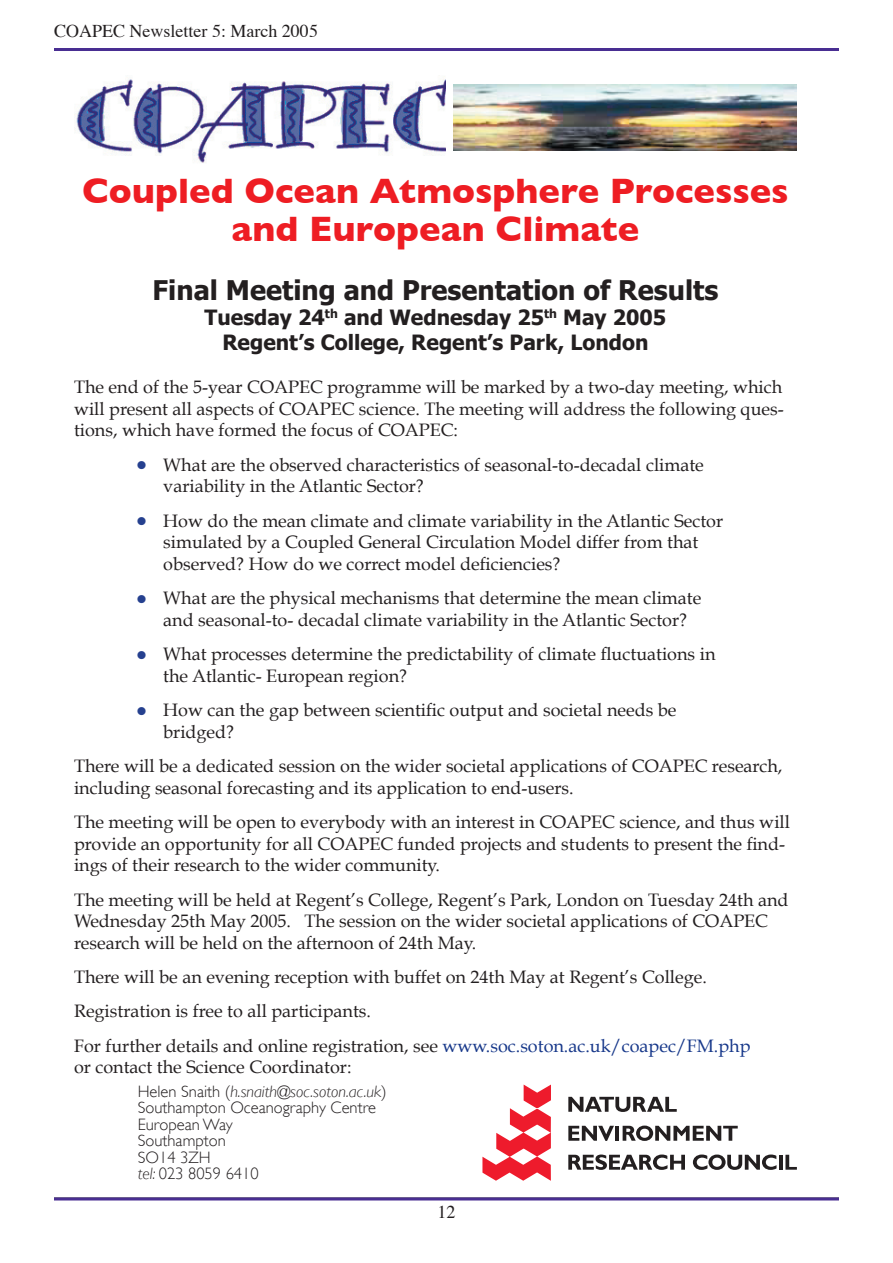
<style>
.page{position:relative;width:893px;height:1263px;background:#fff}
.page>*{position:absolute;margin:0;border:0;box-sizing:border-box;transform-origin:0 0}
.t1{font:700 36px/37.5px "Gill Sans";letter-spacing:.005em;color:#ee1d23;text-align:center}
.t2{font:700 27px "Tahoma";color:#231f20}
.t3{font:700 21px/25.2px "Tahoma";color:#231f20;text-align:center}
.t4{font:18px/21.6px "Book Antiqua";color:#231f20}
.t5{font:18px "Times";color:#231f20}
.t6{font:300 16.5px/16.5px "Gill Sans";color:#231f20}
.s1{font-size:27px;color:#25408f}
.s2{color:#17388a}
.s3{font-style:italic}
</style>
<div class="page">
<hr style="left:54px;top:48px;width:785px;height:3px;background:#492e92">
<hr style="left:54px;top:1197px;width:785px;height:3px;background:#492e92">
<img style="left:74px;top:79px;width:371px;height:84px">
<img style="left:454px;top:84px;width:343px;height:66px">
<svg style="left:568px;top:1097px;width:109px;height:15px"></svg>
<svg style="left:568px;top:1126px;width:46px;height:15px"></svg>
<hr style="left:615px;top:1126px;width:4px;height:15px;background:#231f20">
<svg style="left:623px;top:1125px;width:115px;height:16px"></svg>
<svg style="left:568px;top:1154px;width:117px;height:16px"></svg>
<svg style="left:693px;top:1154px;width:83px;height:16px"></svg>
<hr style="left:779px;top:1155px;width:4px;height:15px;background:#231f20">
<svg style="left:785px;top:1155px;width:12px;height:15px"></svg>
<svg style="left:482px;top:1084px;width:69px;height:97px"></svg>
<p class="t5" style="left:54px;top:19px;width:265px">COAPEC Newsletter 5: March 2005</p>
<h1 class="t1" style="left:82px;top:172px;width:708px">Coupled Ocean Atmosphere Processes and European Climate</h1>
<h2 class="t2" style="left:153px;top:273px;width:567px">Final Meeting and Presentation of Results</h2>
<p class="t3" style="left:205px;top:304px;width:463px">Tuesday 24<sup>th</sup> and Wednesday 25<sup>th</sup> May 2005<br>Regent’s College, Regent’s Park, London</p>
<p class="t4" style="left:74px;top:376px;width:711px;text-align:justify">The end of the 5-year COAPEC programme will be marked by a two-day meeting, which will present all aspects of COAPEC science. The meeting will address the following ques&shy;tions, which have formed the focus of COAPEC:</p>
<p class="t4" style="left:163px;top:454px;width:542px;text-indent:-30px"><span class="s1">•</span> What are the observed characteristics of seasonal-to-decadal climate variability in the Atlantic Sector?</p>
<p class="t4" style="left:163px;top:510px;width:561px;text-indent:-30px"><span class="s1">•</span> How do the mean climate and climate variability in the Atlantic Sector simulated by a Coupled General Circulation Model differ from that observed? How do we correct model deficiencies?</p>
<p class="t4" style="left:163px;top:587px;width:539px;text-indent:-30px"><span class="s1">•</span> What are the physical mechanisms that determine the mean climate and seasonal-to- decadal climate variability in the Atlantic Sector?</p>
<p class="t4" style="left:163px;top:643px;width:554px;text-indent:-30px"><span class="s1">•</span> What processes determine the predictability of climate fluctuations in the Atlantic- European region?</p>
<p class="t4" style="left:163px;top:699px;width:515px;text-indent:-30px"><span class="s1">•</span> How can the gap between scientific output and societal needs be bridged?</p>
<p class="t4" style="left:74px;top:755px;width:710px">There will be a dedicated session on the wider societal applications of COAPEC research, including seasonal forecasting and its application to end-users.</p>
<p class="t4" style="left:74px;top:811px;width:717px">The meeting will be open to everybody with an interest in COAPEC science, and thus will provide an opportunity for all COAPEC funded projects and students to present the find&shy;ings of their research to the wider community.</p>
<p class="t4" style="left:74px;top:889px;width:716px">The meeting will be held at Regent’s College, Regent’s Park, London on Tuesday 24th and<br>Wednesday 25th May 2005. The session on the wider societal applications of COAPEC research will be held on the afternoon of 24th May.</p>
<p class="t4" style="left:74px;top:960px;width:678px;line-height:34.3px">There will be an evening reception with buffet on 24th May at Regent’s College.<br>Registration is free to all participants.<br>For further details and online registration, see <span class="s2">www.soc.soton.ac.uk/coapec/FM.php</span></p>
<p class="t4" style="left:74px;top:1056px;width:279px">or contact the Science Coordinator:</p>
<p class="t6" style="left:138px;top:1083px;width:250px">Helen Snaith (<span class="s3">h.snaith@soc.soton.ac.uk</span>)<br>Southampton Oceanography Centre<br>European Way<br>Southampton<br>SO14 3ZH<br><span class="s3">tel:</span> 023 8059 6410</p>
<p class="t5" style="left:437px;top:1201px;width:19px">12</p>
</div>
